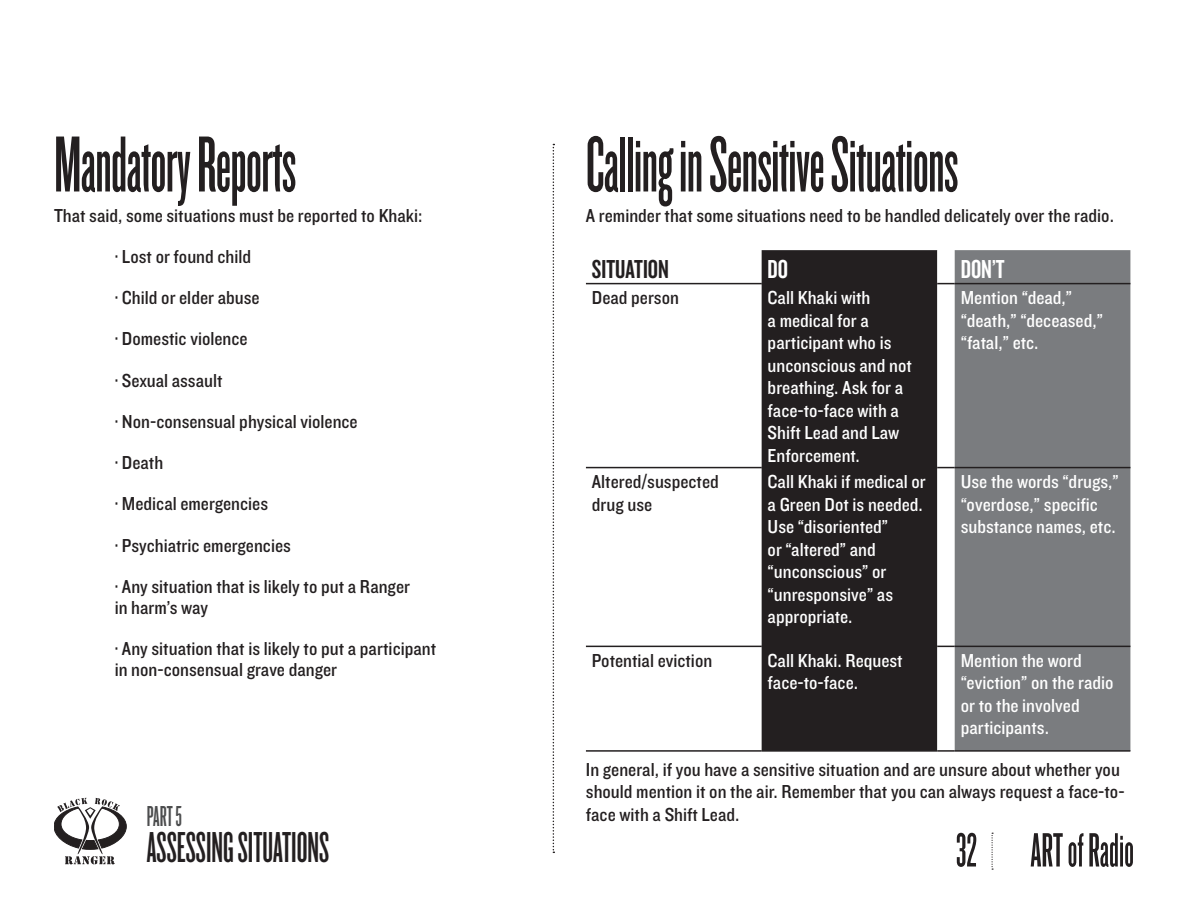
<style>
.page{position:relative;width:1188px;height:918px;background:#fff}
.page>*{position:absolute;margin:0;border:0;box-sizing:border-box;transform-origin:0 0}
.t1{font:82.5px "Knockout HTF46 Flyweight";letter-spacing:-.01em;color:#231f20}
.t2{font:50.1px "Knockout HTF46 Flyweight";color:#231f20}
.t3{font:45px "Knockout HTF46 Flyweight";color:#231f20}
.t4{font:30px "Knockout HTF46 Flyweight";color:#4b4c4d}
.t5{font:27px "Knockout HTF48 Featherweight";color:#231f20}
.t6{font:27px "Knockout HTF48 Featherweight";color:#fff}
.t7{font:19.5px/41.2px "Knockout HTF30 Junior Welterwt";color:#231f20}
.t8{font:19.5px/22.5px "Knockout HTF30 Junior Welterwt";color:#fff}
</style>
<div class="page">
<svg style="left:54px;top:798px;width:72px;height:66px"></svg>
<svg style="left:992px;top:833px;width:1px;height:37px"></svg>
<svg style="left:553px;top:144px;width:1px;height:709px"></svg>
<div style="left:762px;top:250px;width:175px;height:500px;background:#231f20"></div>
<div style="left:955px;top:250px;width:175px;height:500px;background:#7a7c7f"></div>
<hr style="left:586px;top:283px;width:176px;height:1px;background:#231f20">
<hr style="left:762px;top:283px;width:175px;height:1px;background:#231f20">
<hr style="left:955px;top:283px;width:175px;height:1px;background:#231f20">
<hr style="left:586px;top:467px;width:176px;height:1px;background:#231f20">
<hr style="left:762px;top:467px;width:175px;height:1px;background:#231f20">
<hr style="left:955px;top:467px;width:175px;height:1px;background:#231f20">
<hr style="left:586px;top:646px;width:176px;height:1px;background:#231f20">
<hr style="left:762px;top:646px;width:175px;height:1px;background:#231f20">
<hr style="left:955px;top:646px;width:175px;height:1px;background:#231f20">
<hr style="left:586px;top:750px;width:176px;height:2px;background:#231f20">
<hr style="left:762px;top:750px;width:175px;height:2px;background:#231f20">
<svg style="left:937px;top:250px;width:18px;height:502px"></svg>
<hr style="left:955px;top:750px;width:175px;height:2px;background:#231f20">
<h1 class="t1" style="left:54px;top:124px;width:244px">Mandatory Reports</h1>
<h1 class="t1" style="left:586px;top:124px;width:374px">Calling in Sensitive Situations</h1>
<p class="t7" style="left:115px;top:195px;width:309px;text-indent:-61px">That said, some situations must be reported to Khaki: · Lost or found child<br>· Child or elder abuse<br>· Domestic violence<br>· Sexual assault<br>· Non-consensual physical violence<br>· Death<br>· Medical emergencies<br>· Psychiatric emergencies<br>· Any situation that is likely to put a Ranger</p>
<p class="t7" style="left:115px;top:587px;width:323px">in harm’s way<br>· Any situation that is likely to put a participant</p>
<p class="t7" style="left:115px;top:650px;width:224px">in non-consensual grave danger</p>
<p class="t7" style="left:586px;top:195px;width:530px">A reminder that some situations need to be handled delicately over the radio.</p>
<h3 class="t5" style="left:592px;top:255px;width:79px">SITUATION</h3>
<h3 class="t6" style="left:768px;top:255px;width:22px">DO</h3>
<h3 class="t6" style="left:961px;top:255px;width:46px">DON’T</h3>
<p class="t7" style="left:592px;top:278px;width:89px">Dead person</p>
<p class="t8" style="left:768px;top:287px;width:146px">Call Khaki with<br>a medical for a participant who is unconscious and not breathing. Ask for a face-to-face with a<br>Shift Lead and Law<br>Enforcement.</p>
<p class="t8" style="left:961px;top:287px;width:144px">Mention “dead,” “death,” “deceased,” “fatal,” etc.</p>
<p class="t7" style="left:592px;top:471px;width:128px;line-height:22.5px">Altered/suspected drug use</p>
<p class="t8" style="left:768px;top:471px;width:160px">Call Khaki if medical or a Green Dot is needed.<br>Use “disoriented”<br>or “altered” and “unconscious” or “unresponsive” as appropriate.</p>
<p class="t8" style="left:961px;top:471px;width:160px">Use the words “drugs,” “overdose,” specific substance names, etc.</p>
<p class="t7" style="left:592px;top:640px;width:122px">Potential eviction</p>
<p class="t8" style="left:768px;top:650px;width:137px">Call Khaki. Request face-to-face.</p>
<p class="t8" style="left:961px;top:650px;width:154px">Mention the word “eviction” on the radio or to the involved participants.</p>
<h3 class="t4" style="left:147px;top:802px;width:37px">PA∏T 5</h3>
<h3 class="t3" style="left:147px;top:826px;width:184px">ASSESSING SITUATIONS</h3>
<p class="t7" style="left:586px;top:759px;width:540px;line-height:22.5px">In general, if you have a sensitive situation and are unsure about whether you should mention it on the air. Remember that you can always request a face-to&shy;face with a Shift Lead.</p>
<h2 class="t2" style="left:956px;top:826px;width:180px">32 A∏T of ∏adio</h2>
</div>
